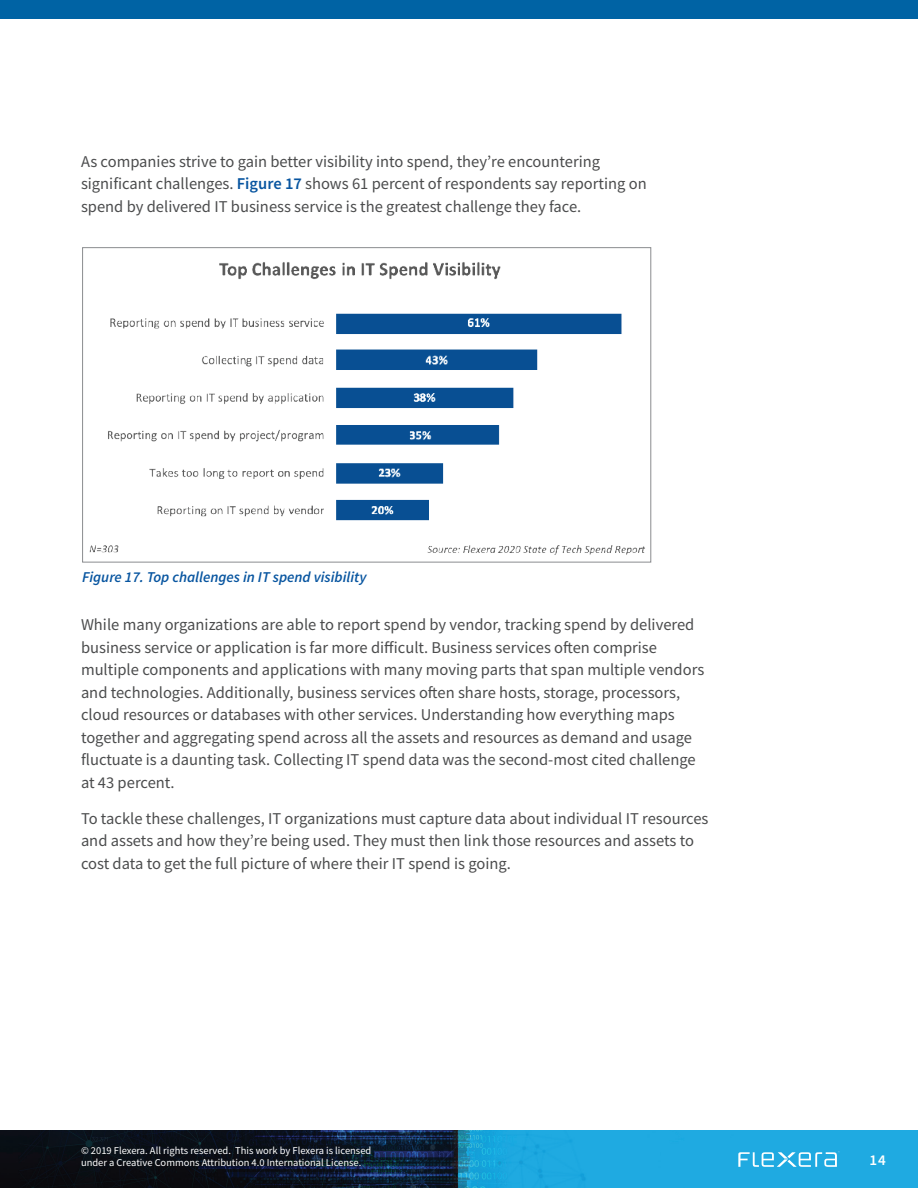
<style>
.page{position:relative;width:918px;height:1188px;background:#fff}
.page>*{position:absolute;margin:0;border:0;box-sizing:border-box;transform-origin:0 0}
.t1{font:16.5px/22.5px "Source Sans Pro";color:#4b4c4d}
.t2{font:italic 600 15px "Source Sans Pro";color:#0855a0}
.t3{font:600 15px "Source Sans Pro";color:#fff}
.t4{font:10.5px/12px "Source Sans Pro";color:#fff}
.s1{font-weight:600;color:#0855a0}
</style>
<div class="page">
<img style="left:0;top:1131px;width:918px;height:57px">
<svg style="left:738px;top:1152px;width:102px;height:15px;background:#62c3e9"></svg>
<div style="left:0;top:0;width:918px;height:19px;background:#0063a4"></div>
<img style="left:89px;top:262px;width:556px;height:293px">
<p class="t1" style="left:81px;top:150px;width:567px">As companies strive to gain better visibility into spend, they’re encountering significant challenges. <span class="s1">Figure 17</span> shows 61 percent of respondents say reporting on spend by delivered IT business service is the greatest challenge they face.</p>
<p class="t2" style="left:82px;top:568px;width:286px">Figure 17. Top challenges in IT spend visibility</p>
<p class="t1" style="left:81px;top:614px;width:625px">While many organizations are able to report spend by vendor, tracking spend by delivered business service or application is far more difficult. Business services often comprise multiple components and applications with many moving parts that span multiple vendors and technologies. Additionally, business services often share hosts, storage, processors, cloud resources or databases with other services. Understanding how everything maps together and aggregating spend across all the assets and resources as demand and usage fluctuate is a daunting task. Collecting IT spend data was the second-most cited challenge at 43 percent.</p>
<p class="t1" style="left:81px;top:807px;width:629px">To tackle these challenges, IT organizations must capture data about individual IT resources and assets and how they’re being used. They must then link those resources and assets to cost data to get the full picture of where their IT spend is going.</p>
<p class="t4" style="left:81px;top:1144px;width:292px">© 2019 Flexera. All rights reserved. This work by Flexera is licensed under a Creative Commons Attribution 4.0 International License.</p>
<p class="t3" style="left:869px;top:1150px;width:18px">14</p>
</div>
